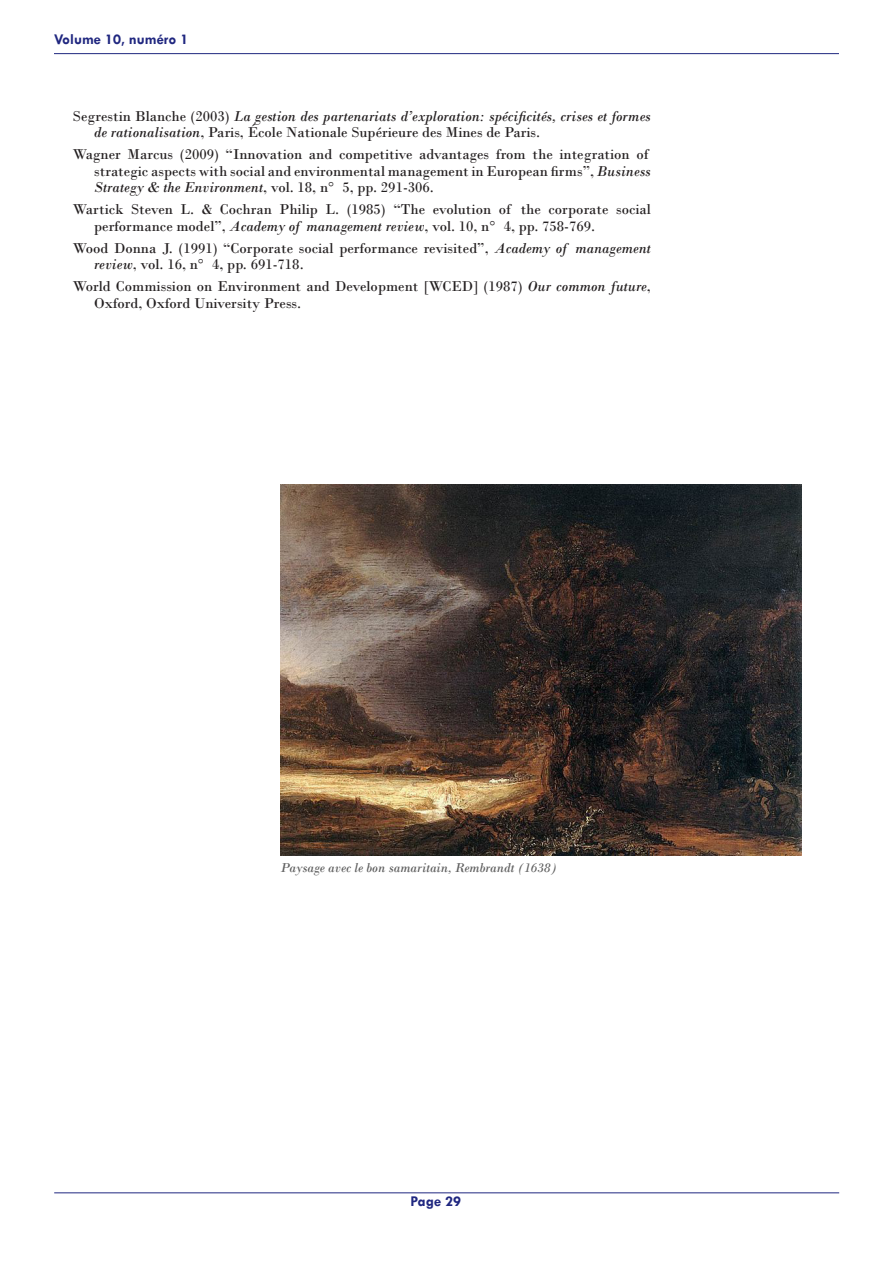
<style>
.page{position:relative;width:893px;height:1263px;background:#fff}
.page>*{position:absolute;margin:0;border:0;box-sizing:border-box;transform-origin:0 0}
.Article_-_Biblio{font:15px/16.5px "Bodoni";color:#231f20}
.Article_-_Biblio-2{font:italic 15px/16.5px "Bodoni";color:#231f20}
.t1{font:700 15px "Tw Cen";color:#202780}
.Article_-_Légendes_p{font:italic 13.5px "Bodoni";color:#5f5f5f}
.s1{font-style:normal}
.s2{font-style:italic}
</style>
<div class="page">
<hr style="left:54px;top:1192px;width:785px;height:1px;background:#202780">
<hr style="left:54px;top:53px;width:785px;height:1px;background:#202780">
<img style="left:281px;top:485px;width:520px;height:371px">
<p class="t1" style="left:54px;top:30px;width:136px">Volume 10, numéro 1</p>
<p class="Article_-_Biblio-2" style="left:94px;top:108px;width:558px;text-indent:-21px"><span class="s1">Segrestin Blanche (2003)</span> La gestion des partenariats d’exploration: spécificités, crises et formes de rationalisation<span class="s1">, Paris, École Nationale Supérieure des Mines de Paris.</span></p>
<p class="Article_-_Biblio" style="left:94px;top:146px;width:558px;text-indent:-21px">Wagner Marcus (2009) “Innovation and competitive advantages from the integration of strategic aspects with social and environmental management in European firms”, <span class="s2">Business<br>Strategy &amp; the Environment</span>, vol. 18, n° 5, pp. 291-306.</p>
<p class="Article_-_Biblio" style="left:94px;top:201px;width:558px;text-indent:-21px">Wartick Steven L. &amp; Cochran Philip L. (1985) “The evolution of the corporate social performance model”, <span class="s2">Academy of management review</span>, vol. 10, n° 4, pp. 758-769.</p>
<p class="Article_-_Biblio" style="left:94px;top:240px;width:558px;text-indent:-21px">Wood Donna J. (1991) “Corporate social performance revisited”, <span class="s2">Academy of management review</span>, vol. 16, n° 4, pp. 691-718.</p>
<p class="Article_-_Biblio" style="left:94px;top:278px;width:558px;text-indent:-21px">World Commission on Environment and Development [WCED] (1987) <span class="s2">Our common future</span>,<br>Oxford, Oxford University Press.</p>
<p class="Article_-_Légendes_p" style="left:281px;top:860px;width:278px">Paysage avec le bon samaritain, Rembrandt (1638)</p>
<p class="t1" style="left:411px;top:1192px;width:52px">Page 29</p>
</div>
